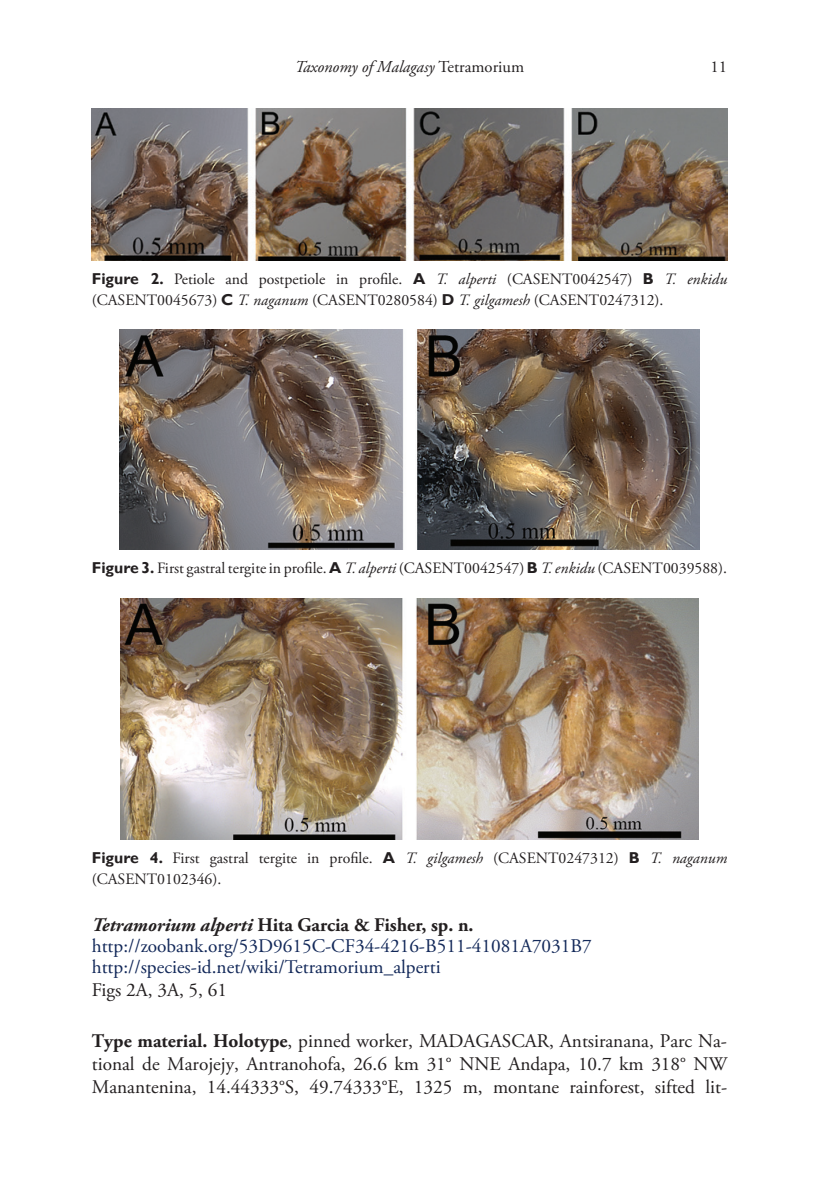
<style>
.page{position:relative;width:819px;height:1191px;background:#fff}
.page>*{position:absolute;margin:0;border:0;box-sizing:border-box;transform-origin:0 0}
.t1{font:19.25px/23.1px "Adobe Garamond Pro";color:#231f20;text-align:justify}
.t2{font:19.25px/21px "Adobe Garamond Pro";color:#122859}
.t3{font:italic 16.62px "Adobe Garamond Pro";color:#231f20}
.t4{font:16.62px "Adobe Garamond Pro";color:#231f20}
.t5{font:15.75px/21px "Adobe Garamond Pro";color:#231f20}
.s1{font-style:normal}
.s2{font-family:"Gill Sans";font-weight:700}
.s3{font-style:italic}
.s4{font-weight:700;font-style:italic;color:#231f20}
.s5{font-weight:700;color:#231f20}
.s6{font-weight:700}
</style>
<div class="page">
<img style="left:92px;top:108px;width:635px;height:152px">
<img style="left:119px;top:330px;width:580px;height:219px">
<img style="left:120px;top:598px;width:578px;height:241px">
<p class="t3" style="left:295px;top:56px;width:231px">Taxonomy of Malagasy <span class="s1">Tetramorium</span></p>
<p class="t4" style="left:710px;top:56px;width:18px">11</p>
<p class="t5" style="left:92px;top:269px;width:636px"><span class="s2">Figure 2.</span> Petiole and postpetiole in profile. <span class="s2">A</span> <span class="s3">T. alperti</span> (CASENT0042547) <span class="s2">B</span> <span class="s3">T. enkidu </span>(CASENT0045673) <span class="s2">C</span> <span class="s3">T. naganum</span> (CASENT0280584) <span class="s2">D</span> <span class="s3">T. gilgamesh</span> (CASENT0247312).</p>
<p class="t5" style="left:92px;top:558px;width:636px"><span class="s2">Figure 3.</span> First gastral tergite in profile. <span class="s2">A</span><span class="s3">T. alperti</span> (CASENT0042547) <span class="s2">B</span> <span class="s3">T. enkidu</span> (CASENT0039588).</p>
<p class="t5" style="left:92px;top:848px;width:636px"><span class="s2">Figure 4.</span> First gastral tergite in profile. <span class="s2">A</span> <span class="s3">T. gilgamesh</span> (CASENT0247312) <span class="s2">B</span> <span class="s3">T. naganum </span>(CASENT0102346).</p>
<p class="t2" style="left:92px;top:915px;width:501px"><span class="s4">Tetramorium alperti</span> <span class="s5">Hita Garcia &amp; Fisher, sp. n. </span>http://zoobank.org/53D9615C-CF34-4216-B511-41081A7031B7 http://species-id.net/wiki/Tetramorium_alperti</p>
<p class="t1" style="left:92px;top:979px;width:137px">Figs 2A, 3A, 5, 61</p>
<p class="t1" style="left:92px;top:1029px;width:636px"><span class="s6">Type material. Holotype</span>, pinned worker, MADAGASCAR, Antsiranana, Parc Na&shy;tional de Marojejy, Antranohofa, 26.6 km 31° NNE Andapa, 10.7 km 318° NW Manantenina, 14.44333°S, 49.74333°E, 1325 m, montane rainforest, sifted lit-</p>
</div>
